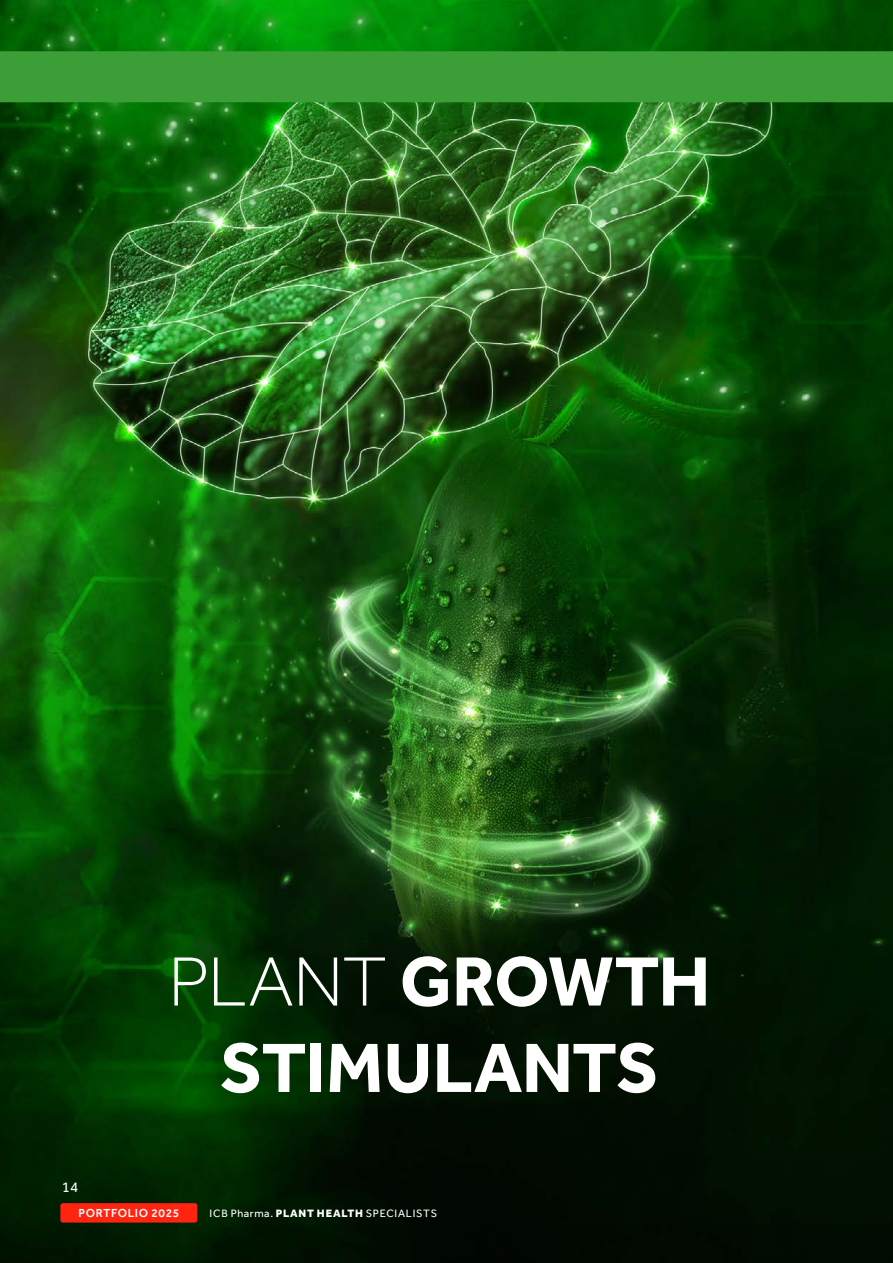
<style>
.page{position:relative;width:893px;height:1263px;background:#fff}
.page>*{position:absolute;margin:0;border:0;box-sizing:border-box;transform-origin:0 0}
.t1{font:700 72px/86.4px "Effra";letter-spacing:-.01em;color:#fff;text-align:center}
.t2{font:15px "Effra";color:#fff}
.t3{font:500 12px "Effra";letter-spacing:.05em;color:#fff}
.t4{font:10.95px "Effra";letter-spacing:.065em;color:#fff}
.s1{font-weight:300}
.s2{font-weight:800}
</style>
<div class="page">
<img style="left:0;top:0;width:893px;height:1263px">
<div style="left:0;top:51px;width:893px;height:51px;background:#3b9e36"></div>
<div style="left:60px;top:1203px;width:137px;height:19px;background:#ff2410;border-radius:3px"></div>
<h2 class="t2" style="left:62px;top:1178px;width:18px">14</h2>
<h1 class="t1" style="left:168px;top:937px;width:544px"><span class="s1">PLANT</span> GROWTH<br>STIMULANTS</h1>
<p class="t3" style="left:78px;top:1206px;width:102px">PORTFOLIO 2025</p>
<p class="t4" style="left:210px;top:1207px;width:229px">ICB Pharma. <span class="s2">PLANT HEALTH</span> SPECIALISTS</p>
</div>
